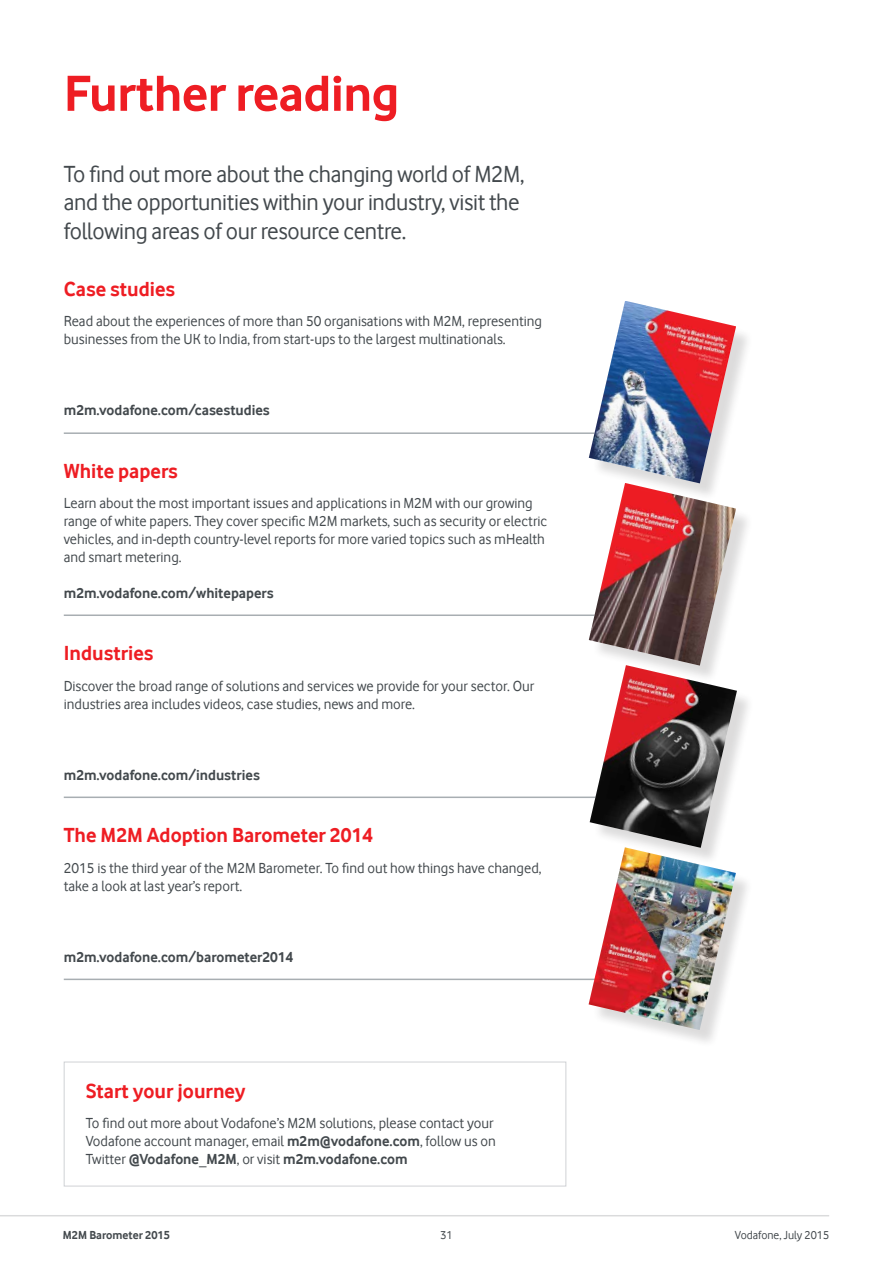
<style>
.page{position:relative;width:893px;height:1263px;background:#fff}
.page>*{position:absolute;margin:0;border:0;box-sizing:border-box;transform-origin:0 0}
.t1{font:700 52.5px "Vodafone Rg";letter-spacing:-.01em;color:#ee1d23}
.t2{font:24px/28.5px "Vodafone Rg";letter-spacing:-.015em;color:#43494d}
.t3{font:700 21px "Vodafone Rg";color:#ee1d23}
.t4{font:15px/18px "Vodafone Rg";color:#43494d}
.t5{font:700 15px "Vodafone Rg";color:#43494d}
.t6{font:12px "Vodafone Rg";color:#43494d}
.t7{font:700 12px "Vodafone Rg";color:#43494d}
.s1{font-weight:700}
</style>
<div class="page">
<hr style="left:0;top:1215px;width:829px;height:1px;background:#43494d">
<hr style="left:64px;top:432px;width:566px;height:2px;background:#a8aeb2">
<hr style="left:64px;top:614px;width:566px;height:2px;background:#a8aeb2">
<hr style="left:64px;top:796px;width:566px;height:2px;background:#a8aeb2">
<hr style="left:64px;top:978px;width:566px;height:2px;background:#a8aeb2">
<div style="left:64px;top:1062px;width:502px;height:124px;border:1px solid #d0d2d5"></div>
<div style="left:592px;top:486px;width:162px;height:198px;background:#231f20;opacity:.16"></div>
<div style="left:592px;top:668px;width:163px;height:198px;background:#231f20;opacity:.16"></div>
<div style="left:592px;top:851px;width:162px;height:197px;background:#231f20;opacity:.16"></div>
<div style="left:592px;top:303px;width:162px;height:199px;background:#231f20;opacity:.16"></div>
<img style="left:589px;top:301px;width:148px;height:547px">
<h1 class="t1" style="left:64px;top:63px;width:337px">Further reading</h1>
<h2 class="t2" style="left:64px;top:159px;width:462px">To find out more about the changing world of M2M, and the opportunities within your industry, visit the following areas of our resource centre.</h2>
<h3 class="t3" style="left:64px;top:276px;width:113px">Case studies</h3>
<p class="t4" style="left:64px;top:312px;width:480px">Read about the experiences of more than 50 organisations with M2M, representing businesses from the UK to India, from start-ups to the largest multinationals.</p>
<p class="t5" style="left:64px;top:402px;width:208px">m2m.vodafone.com/casestudies</p>
<h3 class="t3" style="left:64px;top:459px;width:116px">White papers</h3>
<p class="t4" style="left:64px;top:494px;width:485px">Learn about the most important issues and applications in M2M with our growing range of white papers. They cover specific M2M markets, such as security or electric vehicles, and in-depth country-level reports for more varied topics such as mHealth and smart metering.</p>
<p class="t5" style="left:64px;top:584px;width:211px">m2m.vodafone.com/whitepapers</p>
<h3 class="t3" style="left:64px;top:641px;width:91px">Industries</h3>
<p class="t4" style="left:64px;top:676px;width:472px">Discover the broad range of solutions and services we provide for your sector. Our industries area includes videos, case studies, news and more.</p>
<p class="t5" style="left:64px;top:766px;width:198px">m2m.vodafone.com/industries</p>
<h3 class="t3" style="left:64px;top:823px;width:311px">The M2M Adoption Barometer 2014</h3>
<p class="t4" style="left:64px;top:858px;width:479px">2015 is the third year of the M2M Barometer. To find out how things have changed, take a look at last year’s report.</p>
<p class="t5" style="left:64px;top:948px;width:231px">m2m.vodafone.com/barometer2014</p>
<h3 class="t3" style="left:86px;top:1078px;width:161px">Start your journey</h3>
<p class="t4" style="left:86px;top:1114px;width:412px">To find out more about Vodafone’s M2M solutions, please contact your<br>Vodafone account manager, email <span class="s1">m2m@vodafone.com</span>, follow us on<br>Twitter <span class="s1">@Vodafone_M2M</span>, or visit <span class="s1">m2m.vodafone.com</span></p>
<p class="t7" style="left:63px;top:1228px;width:108px">M2M Barometer 2015</p>
<p class="t6" style="left:440px;top:1228px;width:14px">31</p>
<p class="t6" style="left:735px;top:1228px;width:96px">Vodafone, July 2015</p>
</div>
